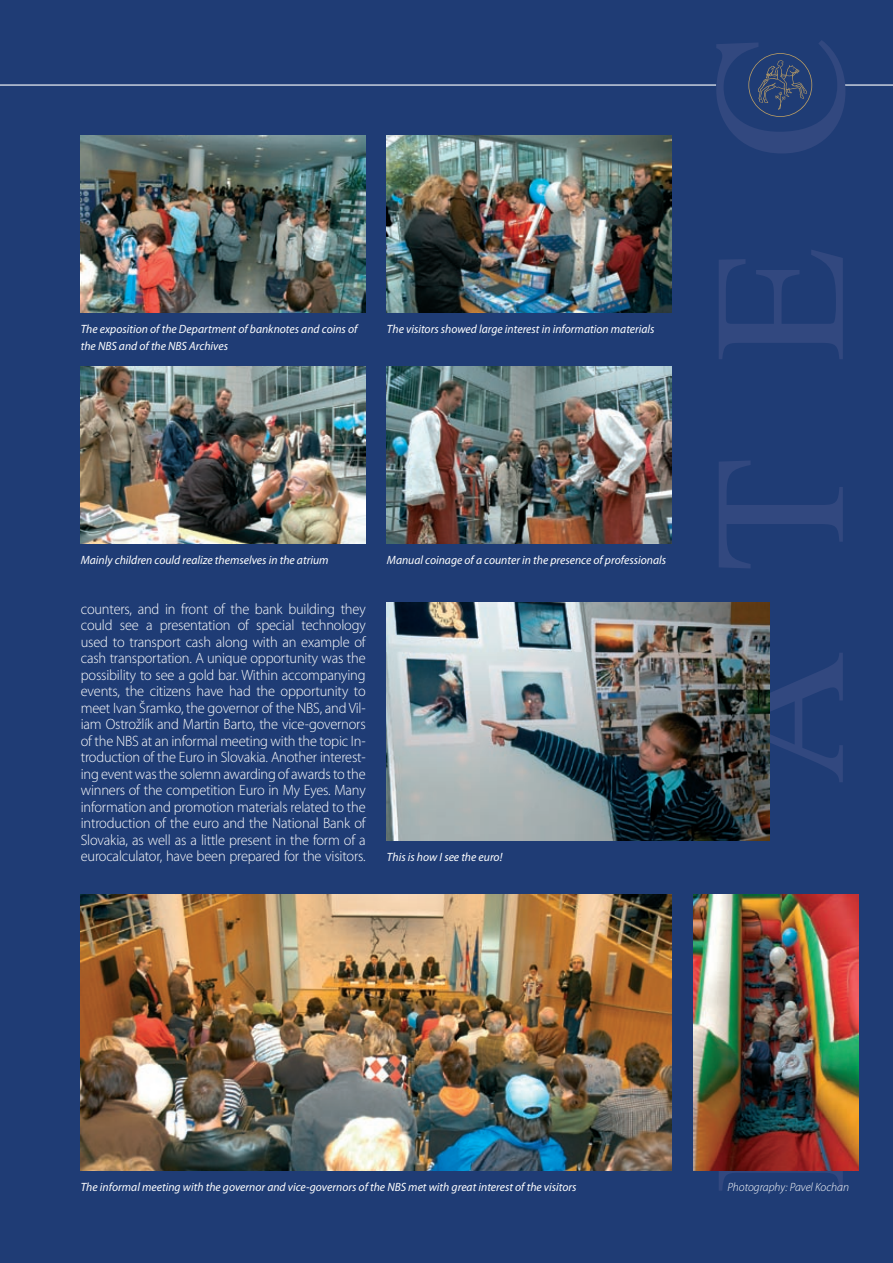
<style>
.page{position:relative;width:893px;height:1263px;background:#1f3c75}
.page>*{position:absolute;margin:0;border:0;box-sizing:border-box;transform-origin:0 0}
.t1{font:300 15px/16.5px "Myriad Pro";letter-spacing:-.015em;color:#fff;text-align:justify;scale:.96 1}
.t2{font:italic 12px/16.4px "Myriad Pro";color:#fff}
.t3{font:italic 300 12px "Myriad Pro";color:#fff}
</style>
<div class="page">
<hr style="left:0;top:84px;width:893px;height:2px;background:#fff">
<div style="left:716px;top:55px;width:128px;height:60px;background:#1f3c75;border-radius:50%"></div>
<svg style="left:748px;top:53px;width:64px;height:64px"></svg>
<img style="left:387px;top:135px;width:285px;height:177px">
<img style="left:693px;top:894px;width:166px;height:276px">
<img style="left:387px;top:602px;width:383px;height:238px">
<img style="left:81px;top:366px;width:285px;height:177px">
<img style="left:81px;top:894px;width:591px;height:276px">
<img style="left:387px;top:366px;width:285px;height:177px">
<img style="left:81px;top:135px;width:285px;height:177px">
<p class="t2" style="left:81px;top:321px;width:278px">The exposition of the Department of banknotes and coins of the NBS and of the NBS Archives</p>
<p class="t2" style="left:387px;top:321px;width:269px">The visitors showed large interest in information materials</p>
<p class="t2" style="left:81px;top:552px;width:249px">Mainly children could realize themselves in the atrium</p>
<p class="t2" style="left:387px;top:552px;width:281px">Manual coinage of a counter in the presence of professionals</p>
<p class="t1" style="left:81px;top:601px;width:298px">counters, and in front of the bank building they could see a presentation of special technology used to transport cash along with an example of cash transportation. A unique opportunity was the possibility to see a gold bar. Within accompanying events, the citizens have had the opportunity to meet Ivan Šramko, the governor of the NBS, and Vil&shy;iam Ostrožlík and Martin Barto, the vice-governors of the NBS at an informal meeting with the topic In&shy;troduction of the Euro in Slovakia. Another interest&shy;ing event was the solemn awarding of awards to the winners of the competition Euro in My Eyes. Many information and promotion materials related to the introduction of the euro and the National Bank of Slovakia, as well as a little present in the form of a eurocalculator, have been prepared for the visitors.</p>
<p class="t2" style="left:387px;top:849px;width:117px">This is how I see the euro!</p>
<p class="t2" style="left:81px;top:1179px;width:497px">The informal meeting with the governor and vice-governors of the NBS met with great interest of the visitors</p>
<p class="t3" style="left:727px;top:1181px;width:123px">Photography: Pavel Kochan</p>
</div>
